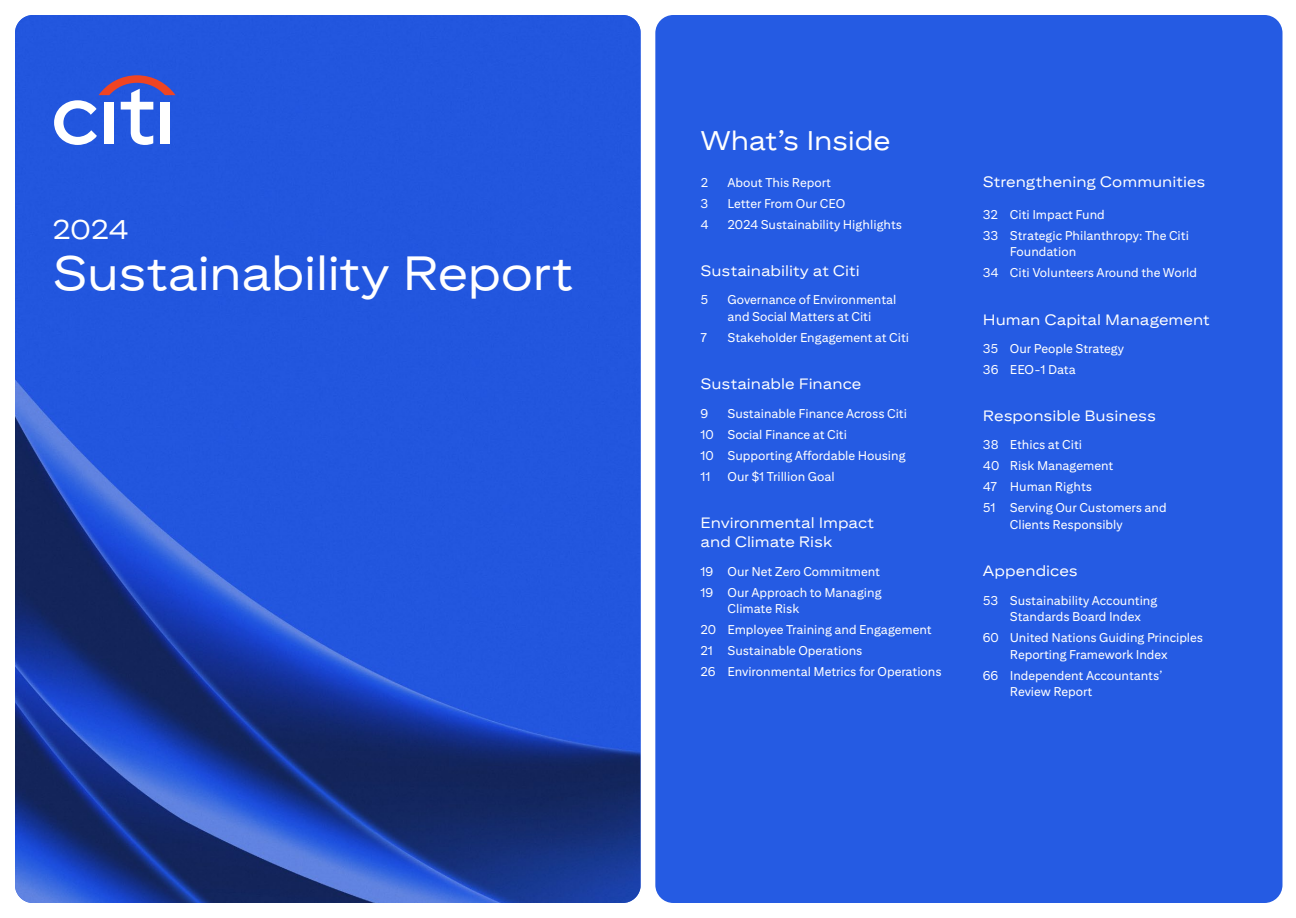
<style>
.page{position:relative;width:1296px;height:918px;background:#fff}
.page>*{position:absolute;margin:0;border:0;box-sizing:border-box;transform-origin:0 0}
.TOC_L1{font:48px "Citi Sans Display";letter-spacing:-.01em;color:#fff}
.TOC_L1-2{font:27px "Citi Sans Display";letter-spacing:-.015em;color:#fff}
.TOC_L1-3{font:15px/19.5px "Citi Sans Display";letter-spacing:.005em;color:#fff}
.t1{font:12.75px/16.5px "Citi Sans Text";color:#fff}
</style>
<div class="page">
<img style="left:15px;top:15px;width:625px;height:888px">
<div style="left:655px;top:15px;width:627px;height:888px;background:#255be3;border-radius:18px"></div>
<svg style="left:54px;top:75px;width:121px;height:70px"></svg>
<p class="TOC_L1-2" style="left:53px;top:213px;width:77px">2024</p>
<p class="TOC_L1" style="left:53px;top:245px;width:522px">Sustainability Report</p>
<p class="TOC_L1-2" style="left:700px;top:124px;width:191px">What’s Inside</p>
<p class="t1" style="left:700px;top:174px;width:10px">2</p>
<p class="t1" style="left:728px;top:174px;width:105px">About This Report</p>
<p class="t1" style="left:700px;top:195px;width:9px">3</p>
<p class="t1" style="left:728px;top:195px;width:119px">Letter From Our CEO</p>
<p class="t1" style="left:700px;top:216px;width:9px">4</p>
<p class="t1" style="left:728px;top:216px;width:176px">2024 Sustainability Highlights</p>
<p class="TOC_L1-3" style="left:700px;top:261px;width:161px">Sustainability at Citi</p>
<p class="t1" style="left:700px;top:291px;width:9px">5</p>
<p class="t1" style="left:728px;top:291px;width:170px">Governance of Environmental and Social Matters at Citi</p>
<p class="t1" style="left:700px;top:329px;width:8px">7</p>
<p class="t1" style="left:728px;top:329px;width:183px">Stakeholder Engagement at Citi</p>
<p class="TOC_L1-3" style="left:700px;top:374px;width:162px">Sustainable Finance</p>
<p class="t1" style="left:700px;top:405px;width:9px">9</p>
<p class="t1" style="left:728px;top:405px;width:181px">Sustainable Finance Across Citi</p>
<p class="t1" style="left:700px;top:426px;width:148px">10 Social Finance at Citi</p>
<p class="t1" style="left:700px;top:447px;width:207px">10 Supporting Affordable Housing</p>
<p class="t1" style="left:700px;top:468px;width:12px">11</p>
<p class="t1" style="left:728px;top:468px;width:109px">Our $1 Trillion Goal</p>
<p class="TOC_L1-3" style="left:700px;top:513px;width:175px">Environmental Impact and Climate Risk</p>
<p class="t1" style="left:700px;top:563px;width:181px">19 Our Net Zero Commitment</p>
<p class="t1" style="left:728px;top:584px;width:156px;text-indent:-27px">19 Our Approach to Managing<br>Climate Risk</p>
<p class="t1" style="left:700px;top:621px;width:233px">20 Employee Training and Engagement</p>
<p class="t1" style="left:700px;top:642px;width:163px">21 Sustainable Operations</p>
<p class="t1" style="left:700px;top:663px;width:243px">26 Environmental Metrics for Operations</p>
<p class="TOC_L1-3" style="left:983px;top:172px;width:224px">Strengthening Communities</p>
<p class="t1" style="left:983px;top:206px;width:123px">32 Citi Impact Fund</p>
<p class="t1" style="left:1010px;top:227px;width:181px;text-indent:-27px">33 Strategic Philanthropy: The Citi<br>Foundation</p>
<p class="t1" style="left:983px;top:264px;width:216px">34 Citi Volunteers Around the World</p>
<p class="TOC_L1-3" style="left:983px;top:309px;width:228px">Human Capital Management</p>
<p class="t1" style="left:983px;top:340px;width:143px">35 Our People Strategy</p>
<p class="t1" style="left:983px;top:361px;width:94px">36 EEO-1 Data</p>
<p class="TOC_L1-3" style="left:983px;top:406px;width:175px">Responsible Business</p>
<p class="t1" style="left:983px;top:436px;width:101px">38 Ethics at Citi</p>
<p class="t1" style="left:983px;top:457px;width:132px">40 Risk Management</p>
<p class="t1" style="left:983px;top:478px;width:111px">47 Human Rights</p>
<p class="t1" style="left:1010px;top:499px;width:158px;text-indent:-27px">51 Serving Our Customers and<br>Clients Responsibly</p>
<p class="TOC_L1-3" style="left:983px;top:561px;width:96px">Appendices</p>
<p class="t1" style="left:1010px;top:591px;width:149px;text-indent:-27px">53 Sustainability Accounting<br>Standards Board Index</p>
<p class="t1" style="left:1010px;top:629px;width:195px;text-indent:-27px">60 United Nations Guiding Principles<br>Reporting Framework Index</p>
<p class="t1" style="left:1010px;top:667px;width:154px;text-indent:-27px">66 Independent Accountants’<br>Review Report</p>
</div>
